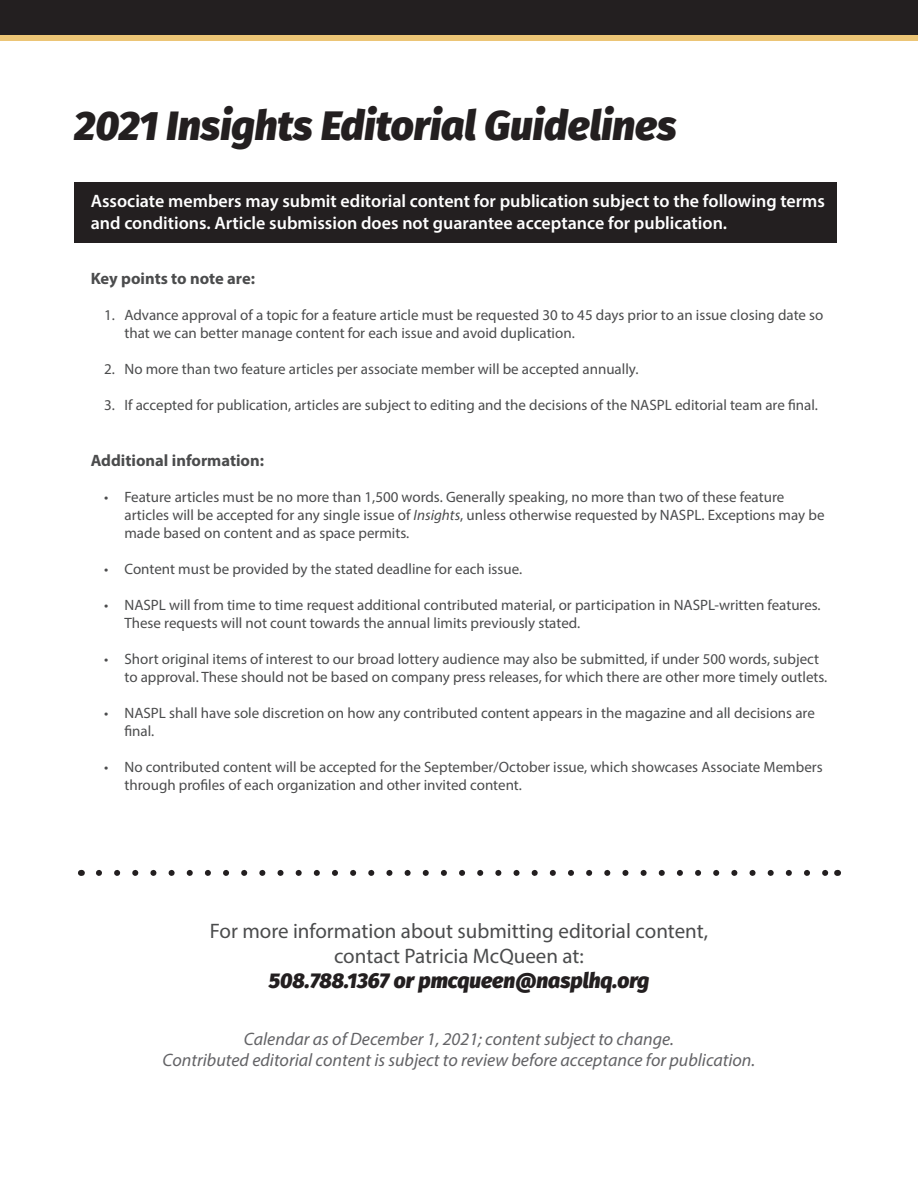
<style>
.page{position:relative;width:918px;height:1188px;background:#fff}
.page>*{position:absolute;margin:0;border:0;box-sizing:border-box;transform-origin:0 0}
.t1{font:italic 900 40.5px "Fira Sans";color:#231f20}
.t2{font:21px "Myriad Pro";color:#4b4c4d}
.t3{font:italic 900 21px "Fira Sans";color:#231f20}
.t4{font:600 18px/21.6px "Myriad Pro";color:#fff}
.t5{font:italic 18px "Myriad Pro";color:#636366}
.t6{font:700 16.5px "Myriad Pro";color:#4b4c4d}
.t7{font:15px/18px "Myriad Pro";color:#4b4c4d}
.s1{font-style:italic}
</style>
<div class="page">
<div style="left:75px;top:182px;width:762px;height:61px;background:#231f20"></div>
<svg style="left:99px;top:870px;width:729px;height:6px"></svg>
<div style="left:0;top:30px;width:918px;height:10px;background:#ecc576"></div>
<div style="left:0;top:0;width:918px;height:35px;background:#231f20"></div>
<p class="t1" style="left:74px;top:89px;width:604px">2021 Insights Editorial Guidelines</p>
<p class="t4" style="left:91px;top:190px;width:736px">Associate members may submit editorial content for publication subject to the following terms and conditions. Article submission does not guarantee acceptance for publication.</p>
<p class="t6" style="left:91px;top:268px;width:166px">Key points to note are:</p>
<p class="t7" style="left:124px;top:306px;width:700px;text-indent:-20px">1. Advance approval of a topic for a feature article must be requested 30 to 45 days prior to an issue closing date so that we can better manage content for each issue and avoid duplication.</p>
<p class="t7" style="left:104px;top:360px;width:536px">2. No more than two feature articles per associate member will be accepted annually.</p>
<p class="t7" style="left:104px;top:396px;width:715px">3. If accepted for publication, articles are subject to editing and the decisions of the NASPL editorial team are final.</p>
<p class="t6" style="left:91px;top:450px;width:175px">Additional information:</p>
<p class="t7" style="left:124px;top:488px;width:702px;text-indent:-20px">• Feature articles must be no more than 1,500 words. Generally speaking, no more than two of these feature articles will be accepted for any single issue of <span class="s1">Insights</span>, unless otherwise requested by NASPL. Exceptions may be made based on content and as space permits.</p>
<p class="t7" style="left:104px;top:560px;width:419px">• Content must be provided by the stated deadline for each issue.</p>
<p class="t7" style="left:124px;top:596px;width:698px;text-indent:-20px">• NASPL will from time to time request additional contributed material, or participation in NASPL-written features.<br>These requests will not count towards the annual limits previously stated.</p>
<p class="t7" style="left:124px;top:650px;width:704px;text-indent:-20px">• Short original items of interest to our broad lottery audience may also be submitted, if under 500 words, subject to approval. These should not be based on company press releases, for which there are other more timely outlets.</p>
<p class="t7" style="left:124px;top:704px;width:692px;text-indent:-20px">• NASPL shall have sole discretion on how any contributed content appears in the magazine and all decisions are final.</p>
<p class="t7" style="left:124px;top:758px;width:700px;text-indent:-20px">• No contributed content will be accepted for the September/October issue, which showcases Associate Members through profiles of each organization and other invited content.</p>
<p class="t2" style="left:210px;top:918px;width:500px">For more information about submitting editorial content,</p>
<p class="t2" style="left:334px;top:943px;width:251px">contact Patricia McQueen at:</p>
<p class="t3" style="left:269px;top:962px;width:382px">508.788.1367 or pmcqueen@nasplhq.org</p>
<p class="t5" style="left:244px;top:1027px;width:432px">Calendar as of December 1, 2021; content subject to change.</p>
<p class="t5" style="left:163px;top:1049px;width:594px">Contributed editorial content is subject to review before acceptance for publication.</p>
</div>
